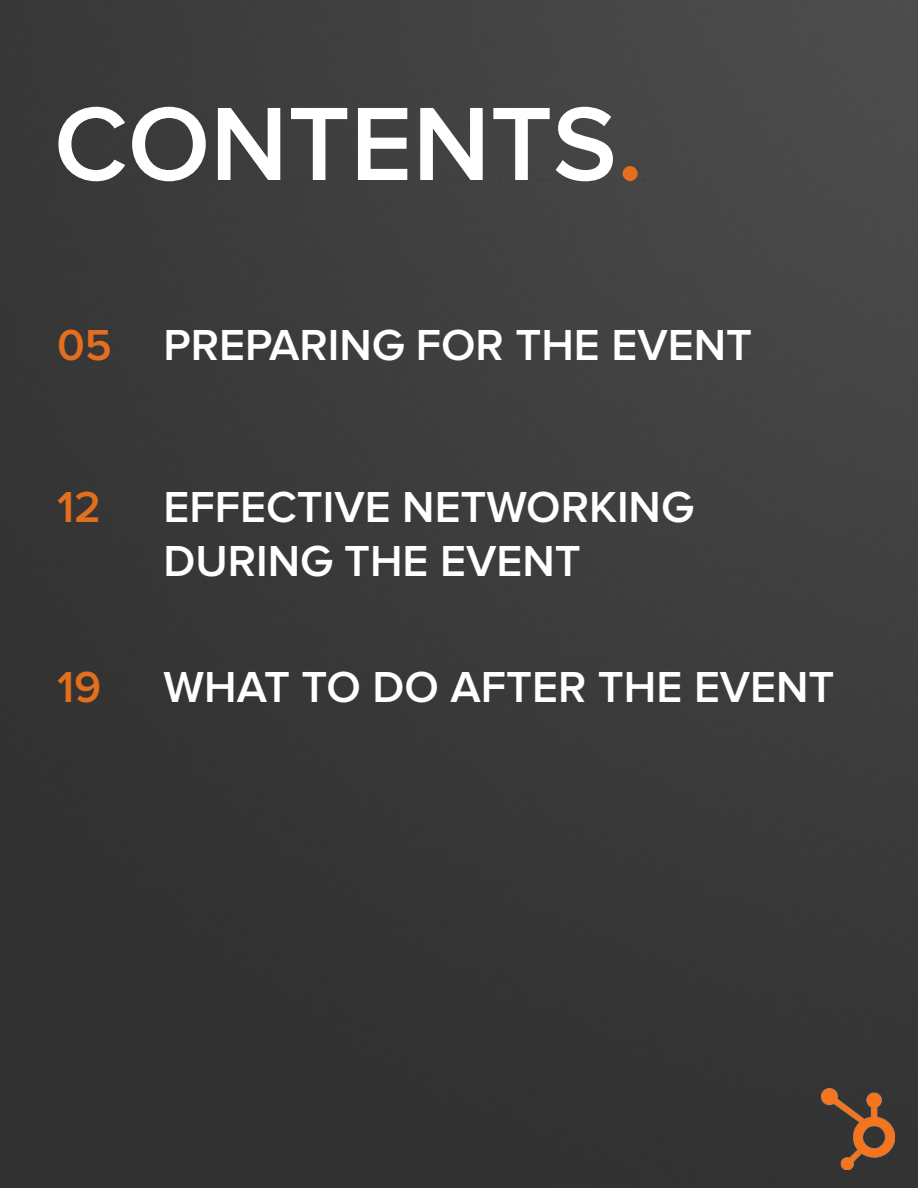
<style>
.page{position:relative;width:918px;height:1188px;background:#fff}
.page>*{position:absolute;margin:0;border:0;box-sizing:border-box;transform-origin:0 0}
.t1{font:600 108px "Proxima Nova A";color:#fff}
.t2{font:600 45px/54px "Proxima Nova A";color:#fff}
.t3{font:600 45px "Proxima Nova A";color:#e36f1e}
.s1{color:#e36f1e}
</style>
<div class="page">
<img style="left:0;top:0;width:918px;height:1188px">
<svg style="left:55px;top:179px;width:589px;height:2px"></svg>
<svg style="left:164px;top:359px;width:588px;height:2px"></svg>
<svg style="left:58px;top:359px;width:54px;height:2px"></svg>
<svg style="left:164px;top:521px;width:541px;height:2px"></svg>
<svg style="left:164px;top:575px;width:417px;height:2px"></svg>
<svg style="left:58px;top:521px;width:43px;height:2px"></svg>
<svg style="left:164px;top:701px;width:671px;height:2px"></svg>
<svg style="left:58px;top:701px;width:43px;height:2px"></svg>
<img style="left:821px;top:1089px;width:73px;height:81px">
<h1 class="t1" style="left:54px;top:83px;width:591px">CONTENTS<span class="s1">.</span></h1>
<p class="t2" style="left:57px;top:317px;width:696px"><span class="s1">05</span> PREPARING FOR THE EVENT</p>
<p class="t3" style="left:57px;top:482px;width:45px">12</p>
<p class="t2" style="left:164px;top:479px;width:531px">EFFECTIVE NETWORKING<br>DURING THE EVENT</p>
<p class="t3" style="left:57px;top:662px;width:46px">19</p>
<p class="t2" style="left:164px;top:659px;width:673px">WHAT TO DO AFTER THE EVENT</p>
</div>
